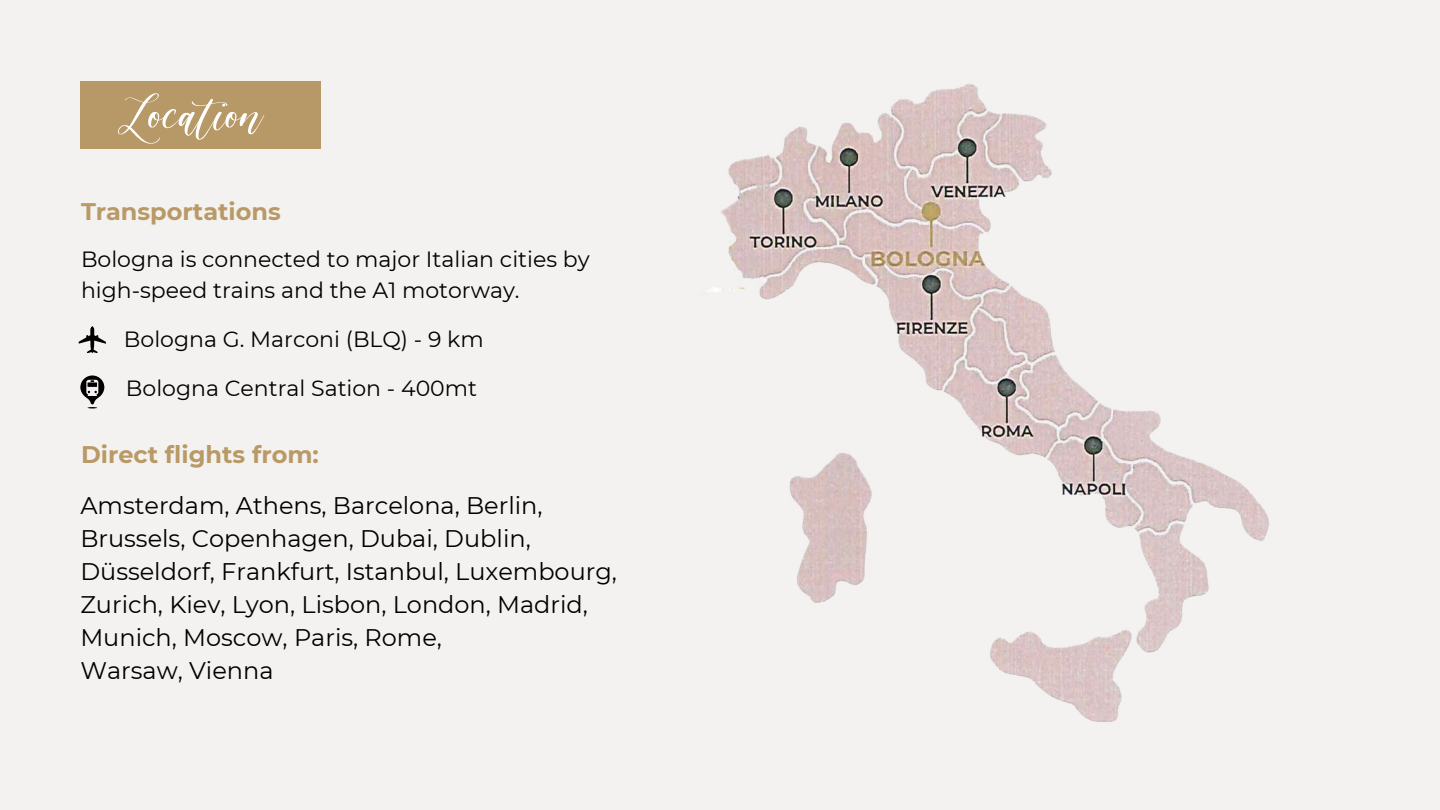
<style>
.page{position:relative;width:1440px;height:810px;background:#f4f2f1}
.page>*{position:absolute;margin:0;border:0;box-sizing:border-box;transform-origin:0 0}
.t1{font:65.1px "Elegante";color:#fff}
.t2{font:24px/33px "Montserrat";color:#000}
.t3{font:700 24px "Montserrat";color:#b99a67}
.t4{font:22px/30.8px "Montserrat";color:#000}
</style>
<div class="page">
<img style="left:713px;top:84px;width:556px;height:638px">
<svg style="left:78px;top:326px;width:28px;height:28px"></svg>
<svg style="left:80px;top:375px;width:24px;height:33px"></svg>
<div style="left:80px;top:81px;width:241px;height:68px;background:#b79867"></div>
<h1 class="t1" style="left:120px;top:83px;width:143px">Location</h1>
<p class="t3" style="left:81px;top:197px;width:201px">Transportations</p>
<p class="t4" style="left:81px;top:244px;width:510px">Bologna is connected to major Italian cities by high-speed trains and the A1 motorway.</p>
<p class="t4" style="left:124px;top:324px;width:361px">Bologna G. Marconi (BLQ) - 9 km</p>
<p class="t4" style="left:126px;top:373px;width:353px">Bologna Central Sation - 400mt</p>
<p class="t3" style="left:81px;top:440px;width:239px">Direct flights from:</p>
<p class="t2" style="left:80px;top:489px;width:538px">Amsterdam, Athens, Barcelona, Berlin, Brussels, Copenhagen, Dubai, Dublin, Düsseldorf, Frankfurt, Istanbul, Luxembourg, Zurich, Kiev, Lyon, Lisbon, London, Madrid, Munich, Moscow, Paris, Rome,<br>Warsaw, Vienna</p>
</div>
